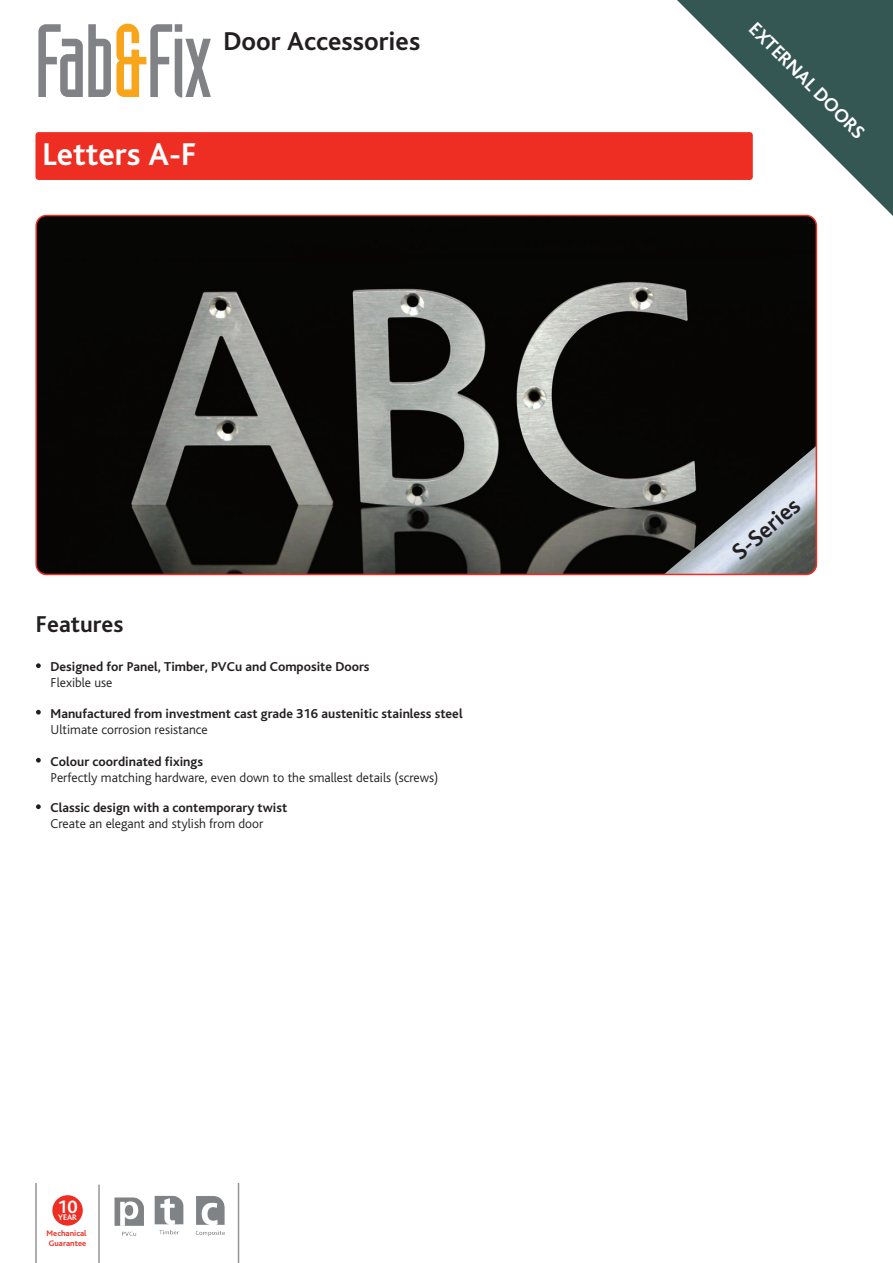
<style>
.page{position:relative;width:893px;height:1263px;background:#fff}
.page>*{position:absolute;margin:0;border:0;box-sizing:border-box;transform-origin:0 0}
.t1{font:700 33px "Bliss";color:#fff}
.t2{font:700 27px "Bliss";color:#231f20}
.t3{font:700 24px "Bliss";color:#231f20}
.t4{font:700 19.5px "Bliss";color:#fff}
.t5{font:700 18.75px "Bliss";color:#fff}
.t6{font:700 13.5px "Bliss";color:#231f20}
.t7{font:300 13.5px "Bliss";color:#231f20}
.t8{font:700 8.4px/10.1px "Bliss";color:#ee2e22}
.t9{font:700 8.4px "Bliss";color:#fff}
</style>
<div class="page">
<svg style="left:677px;top:0;width:216px;height:216px;fill:#355754"></svg>
<svg style="left:36px;top:804px;width:5px;height:5px"></svg>
<svg style="left:36px;top:758px;width:5px;height:5px"></svg>
<svg style="left:36px;top:710px;width:5px;height:5px"></svg>
<svg style="left:36px;top:663px;width:5px;height:5px"></svg>
<img style="left:38px;top:216px;width:778px;height:356px">
<img style="left:664px;top:446px;width:152px;height:128px">
<div style="left:35px;top:215px;width:782px;height:360px;border:2px solid #ee2e22;border-radius:10px"></div>
<hr style="left:35px;top:1183px;width:2px;height:80px;background:#939598">
<hr style="left:98px;top:1184px;width:2px;height:79px;background:#939598">
<hr style="left:238px;top:1183px;width:1px;height:80px;background:#939598">
<img style="left:154px;top:1195px;width:71px;height:41px">
<img style="left:114px;top:1197px;width:30px;height:39px">
<div style="left:52px;top:1195px;width:31px;height:30px;background:#ee2e22;border-radius:50%"></div>
<div style="left:35px;top:132px;width:718px;height:48px;background:#ee2e22;border-radius:3px"></div>
<svg style="left:38px;top:24px;width:173px;height:74px"></svg>
<h2 class="t2" style="left:224px;top:27px;width:198px">Door Accessories</h2>
<h1 class="t1" style="left:43px;top:137px;width:156px">Letters A-F</h1>
<h3 class="t3" style="left:36px;top:611px;width:89px">Features</h3>
<p class="t6" style="left:51px;top:660px;width:321px">Designed for Panel, Timber, PVCu and Composite Doors</p>
<p class="t7" style="left:51px;top:676px;width:63px">Flexible use</p>
<p class="t6" style="left:51px;top:706px;width:414px">Manufactured from investment cast grade 316 austenitic stainless steel</p>
<p class="t7" style="left:51px;top:722px;width:159px">Ultimate corrosion resistance</p>
<p class="t6" style="left:51px;top:754px;width:154px">Colour coordinated fixings</p>
<p class="t7" style="left:51px;top:770px;width:389px">Perfectly matching hardware, even down to the smallest details (screws)</p>
<p class="t6" style="left:51px;top:801px;width:238px">Classic design with a contemporary twist</p>
<p class="t7" style="left:51px;top:817px;width:214px">Create an elegant and stylish from door</p>
<h3 class="t5" style="left:57px;top:1197px;width:22px">10</h3>
<p class="t8" style="left:47px;top:1228px;width:41px">Mechanical<br>Guarantee</p>
<p class="t9" style="left:58px;top:1213px;width:20px">YEAR</p>
<h3 class="t4" style="left:759px;top:19px;width:156px;rotate:45deg">EXTERNAL DOORS</h3>
<h3 class="t3" style="left:727px;top:546px;width:83px;rotate:-41deg">S-Series</h3>
</div>
